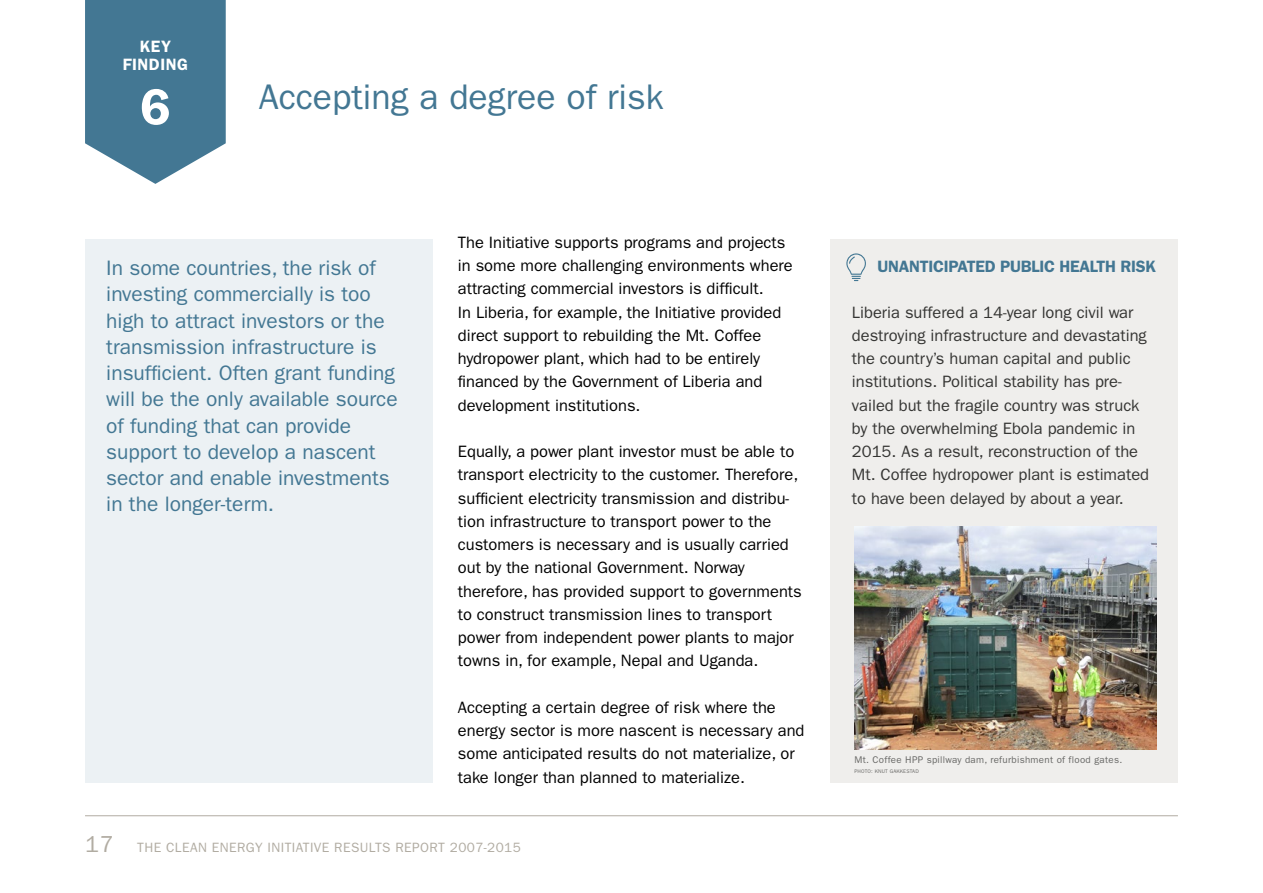
<style>
.page{position:relative;width:1263px;height:893px;background:#fff}
.page>*{position:absolute;margin:0;border:0;box-sizing:border-box;transform-origin:0 0}
.t1{font:600 51px "ITC Franklin Gothic Std";color:#fff}
.t2{font:35.7px "ITC Franklin Gothic Std";color:#437793}
.t3{font:21px/26.2px "ITC Franklin Gothic Std";color:#437793}
.t4{font:16.5px/23.2px "ITC Franklin Gothic Std";color:#000}
.t5{font:16.5px/23.2px "ITC Franklin Gothic Std";color:#353533}
.t6{font:600 16.5px "ITC Franklin Gothic Std";letter-spacing:-.015em;color:#437793}
.t7{font:600 16.5px/18px "ITC Franklin Gothic Std";letter-spacing:.03em;color:#fff;text-align:center}
.t8{font:13.5px "ITC Franklin Gothic Std";letter-spacing:.03em;color:#b1aca2}
.t9{font:9.75px "ITC Franklin Gothic Std";letter-spacing:.03em;color:#686866}
.t10{font:5.25px "ITC Franklin Gothic Std";letter-spacing:.03em;color:#686866}
.s1{font-size:23.25px}
</style>
<div class="page">
<svg style="left:85px;top:0;width:141px;height:184px;background:#58869f"></svg>
<div style="left:85px;top:239px;width:347px;height:544px;background:#ecf1f4"></div>
<div style="left:831px;top:239px;width:347px;height:544px;background:#efeeec"></div>
<img style="left:854px;top:527px;width:303px;height:222px">
<svg style="left:846px;top:253px;width:20px;height:28px"></svg>
<hr style="left:85px;top:815px;width:1093px;height:1px;background:#b1aca2">
<p class="t7" style="left:123px;top:38px;width:67px">KEY<br>FINDING</p>
<h1 class="t1" style="left:140px;top:77px;width:32px">6</h1>
<h2 class="t2" style="left:259px;top:76px;width:406px">Accepting a degree of risk</h2>
<p class="t4" style="left:458px;top:231px;width:336px">The Initiative supports programs and projects in some more challenging environments where attracting commercial investors is difficult.<br>In Liberia, for example, the Initiative provided direct support to rebuilding the Mt. Coffee hydropower plant, which had to be entirely financed by the Government of Liberia and development institutions.</p>
<p class="t4" style="left:458px;top:440px;width:345px">Equally, a power plant investor must be able to transport electricity to the customer. Therefore, sufficient electricity transmission and distribu&shy;tion infrastructure to transport power to the customers is necessary and is usually carried out by the national Government. Norway therefore, has provided support to governments to construct transmission lines to transport power from independent power plants to major towns in, for example, Nepal and Uganda.</p>
<p class="t4" style="left:458px;top:696px;width:348px">Accepting a certain degree of risk where the energy sector is more nascent is necessary and some anticipated results do not materialize, or take longer than planned to materialize.</p>
<p class="t3" style="left:106px;top:255px;width:293px">In some countries, the risk of investing commercially is too high to attract investors or the transmission infrastructure is insufficient. Often grant funding will be the only available source of funding that can provide support to develop a nascent sector and enable investments in the longer-term.</p>
<p class="t6" style="left:877px;top:257px;width:280px">UNANTICIPATED PUBLIC HEALTH RISK</p>
<p class="t5" style="left:852px;top:300px;width:299px">Liberia suffered a 14-year long civil war destroying infrastructure and devastating the country’s human capital and public institutions. Political stability has pre&shy;vailed but the fragile country was struck by the overwhelming Ebola pandemic in 2015. As a result, reconstruction of the Mt. Coffee hydropower plant is estimated to have been delayed by about a year.</p>
<p class="t9" style="left:854px;top:754px;width:269px">Mt. Coffee HPP spillway dam, refurbishment of flood gates.</p>
<p class="t10" style="left:854px;top:768px;width:66px">PHOTO: KNUT GAKKESTAD</p>
<p class="t8" style="left:85px;top:839px;width:437px"><span class="s1">17</span> THE CLEAN ENERGY INITIATIVE RESULTS REPORT 2007-2015</p>
</div>
